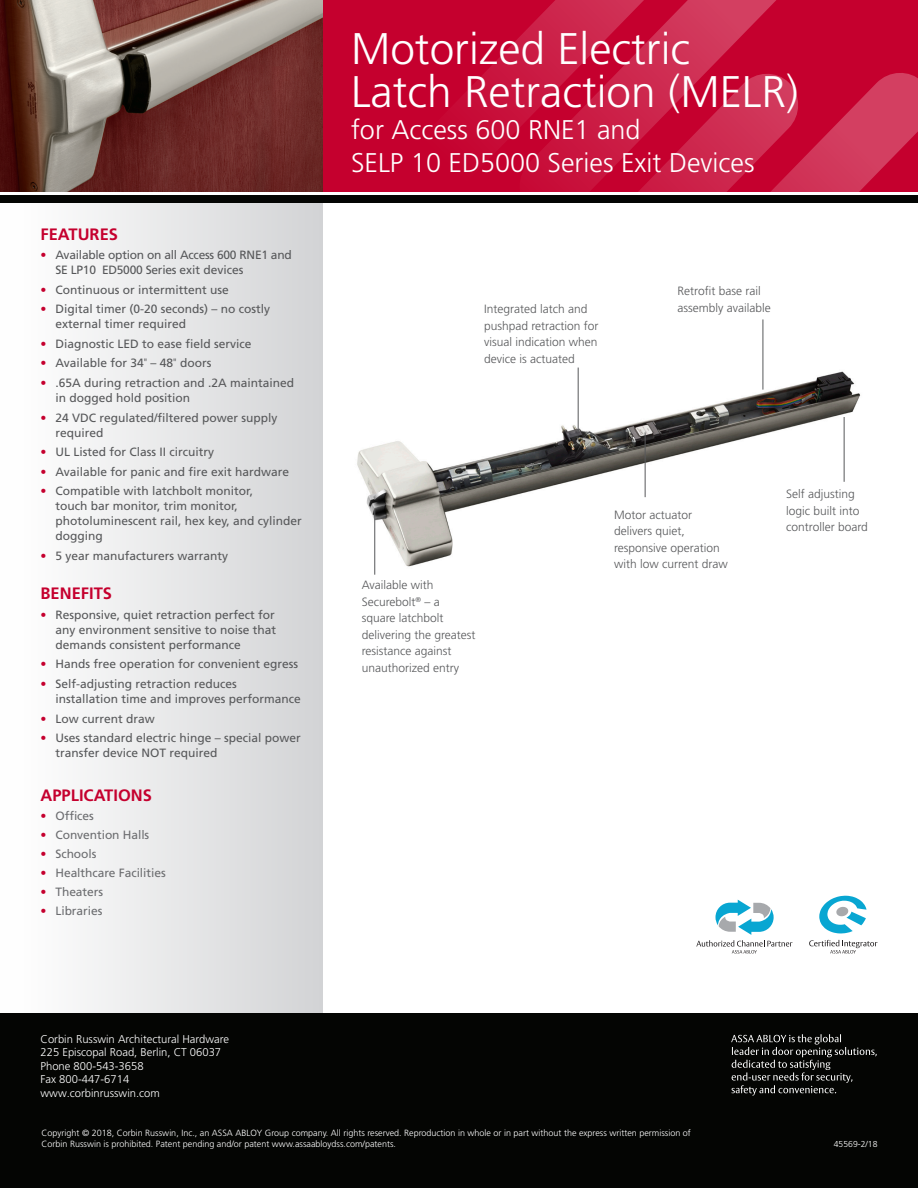
<style>
.page{position:relative;width:918px;height:1188px;background:#fff}
.page>*{position:absolute;margin:0;border:0;box-sizing:border-box;transform-origin:0 0}
.t1{font:300 44.25px "Frutiger";color:#fff}
.t2{font:300 27px "Frutiger";color:#fff}
.t3{font:700 16.5px "Frutiger";color:#c5002e}
.t4{font:12px/15px "Frutiger";color:#57585a}
.t5{font:300 12px/16.5px "Frutiger";color:#57585a}
.t6{font:12px "Frutiger";letter-spacing:-.005em;color:#6c6d70}
.t7{font:12px/15px "Frutiger";letter-spacing:-.02em;color:#57585a}
.t8{font:300 11.25px "Frutiger";color:#fff}
.t9{font:300 9px/11.2px "Frutiger";color:#fff}
.t10{font:300 8.7px "Frutiger";color:#fff}
.s1{color:#c5002e}
.s2{font-family:"ASSA Vesta";font-weight:300}
.s3{font-weight:700;color:#c5002e}
</style>
<div class="page">
<div style="left:0;top:200px;width:323px;height:938px;background:linear-gradient(to right,#fff,#d2d3d5)"></div>
<div style="left:0;top:1013px;width:918px;height:175px;background:#040503"></div>
<svg style="left:731px;top:1034px;width:146px;height:62px"></svg>
<div style="left:0;top:0;width:918px;height:191px;background:#c5002e"></div>
<img style="left:0;top:0;width:323px;height:191px">
<svg style="left:386px;top:41px;width:130px;height:151px"></svg>
<svg style="left:516px;top:0;width:260px;height:192px"></svg>
<svg style="left:520px;top:70px;width:133px;height:122px"></svg>
<svg style="left:653px;top:69px;width:265px;height:123px"></svg>
<div style="left:0;top:195px;width:918px;height:8px;background:#040503"></div>
<img style="left:357px;top:319px;width:504px;height:256px">
<hr style="left:374px;top:510px;width:1px;height:65px;background:#57585a">
<hr style="left:578px;top:368px;width:1px;height:64px;background:#57585a">
<hr style="left:645px;top:432px;width:1px;height:65px;background:#57585a">
<hr style="left:763px;top:319px;width:1px;height:71px;background:#57585a">
<hr style="left:844px;top:417px;width:1px;height:65px;background:#57585a">
<svg style="left:696px;top:900px;width:96px;height:54px"></svg>
<svg style="left:809px;top:940px;width:68px;height:14px"></svg>
<svg style="left:819px;top:896px;width:48px;height:38px"></svg>
<p class="t3" style="left:40px;top:224px;width:79px">FEATURES</p>
<p class="t7" style="left:56px;top:247px;width:238px;text-indent:-15px"><span class="s1">•</span> Available option on all Access 600 RNE1 and<br>SE LP10 ED5000 Series exit devices</p>
<p class="t4" style="left:40px;top:282px;width:190px"><span class="s1">•</span> Continuous or intermittent use</p>
<p class="t4" style="left:56px;top:302px;width:216px;text-indent:-15px"><span class="s1">•</span> Digital timer (0-20 seconds) – no costly external timer required</p>
<p class="t4" style="left:40px;top:336px;width:213px"><span class="s1">•</span> Diagnostic LED to ease field service</p>
<p class="t4" style="left:40px;top:356px;width:172px"><span class="s1">•</span> Available for 34<span class="s2">"</span> – 48<span class="s2">"</span> doors</p>
<p class="t4" style="left:56px;top:375px;width:240px;text-indent:-15px"><span class="s1">•</span> .65A during retraction and .2A maintained in dogged hold position</p>
<p class="t4" style="left:56px;top:410px;width:224px;text-indent:-15px"><span class="s1">•</span> 24 VDC regulated/filtered power supply required</p>
<p class="t4" style="left:40px;top:444px;width:175px"><span class="s1">•</span> UL Listed for Class II circuitry</p>
<p class="t4" style="left:40px;top:464px;width:250px"><span class="s1">•</span> Available for panic and fire exit hardware</p>
<p class="t4" style="left:56px;top:484px;width:248px;text-indent:-15px"><span class="s1">•</span> Compatible with latchbolt monitor,<br>touch bar monitor, trim monitor, photoluminescent rail, hex key, and cylinder dogging</p>
<p class="t4" style="left:40px;top:548px;width:189px"><span class="s1">•</span> 5 year manufacturers warranty</p>
<p class="t3" style="left:40px;top:584px;width:73px">BENEFITS</p>
<p class="t4" style="left:56px;top:607px;width:222px;text-align:justify;text-indent:-15px"><span class="s3">•</span> Responsive, quiet retraction perfect for any environment sensitive to noise that demands consistent performance</p>
<p class="t4" style="left:40px;top:657px;width:259px"><span class="s3">•</span> Hands free operation for convenient egress</p>
<p class="t4" style="left:56px;top:676px;width:247px;text-indent:-15px"><span class="s3">•</span> Self-adjusting retraction reduces installation time and improves performance</p>
<p class="t4" style="left:40px;top:711px;width:116px"><span class="s3">•</span> Low current draw</p>
<p class="t4" style="left:56px;top:730px;width:247px;text-indent:-15px"><span class="s3">•</span> Uses standard electric hinge – special power transfer device NOT required</p>
<p class="t3" style="left:40px;top:786px;width:113px">APPLICATIONS</p>
<p class="t6" style="left:40px;top:809px;width:55px"><span class="s1">•</span> Offices</p>
<p class="t6" style="left:40px;top:828px;width:110px"><span class="s1">•</span> Convention Halls</p>
<p class="t6" style="left:40px;top:847px;width:57px"><span class="s1">•</span> Schools</p>
<p class="t6" style="left:40px;top:866px;width:127px"><span class="s1">•</span> Healthcare Facilities</p>
<p class="t6" style="left:40px;top:885px;width:64px"><span class="s1">•</span> Theaters</p>
<p class="t6" style="left:40px;top:904px;width:63px"><span class="s1">•</span> Libraries</p>
<p class="t1" style="left:351px;top:23px;width:341px">Motorized Electric</p>
<p class="t1" style="left:351px;top:67px;width:449px">Latch Retraction (MELR)</p>
<p class="t2" style="left:351px;top:115px;width:291px">for Access 600 RNE1 and</p>
<p class="t2" style="left:351px;top:147px;width:405px">SELP 10 ED5000 Series Exit Devices</p>
<p class="t5" style="left:484px;top:301px;width:116px">Integrated latch and pushpad retraction for visual indication when device is actuated</p>
<p class="t5" style="left:678px;top:283px;width:95px">Retrofit base rail assembly available</p>
<p class="t5" style="left:362px;top:577px;width:115px">Available with<br>Securebolt<sup>®</sup> – a square latchbolt delivering the greatest resistance against unauthorized entry</p>
<p class="t5" style="left:614px;top:507px;width:115px">Motor actuator delivers quiet, responsive operation with low current draw</p>
<p class="t5" style="left:786px;top:486px;width:83px">Self adjusting logic built into controller board</p>
<p class="t8" style="left:40px;top:1033px;width:190px">Corbin Russwin Architectural Hardware</p>
<p class="t8" style="left:40px;top:1046px;width:182px">225 Episcopal Road, Berlin, CT 06037</p>
<p class="t8" style="left:40px;top:1060px;width:105px">Phone 800-543-3658</p>
<p class="t8" style="left:40px;top:1073px;width:90px">Fax 800-447-6714</p>
<p class="t8" style="left:40px;top:1087px;width:121px">www.corbinrusswin.com</p>
<p class="t9" style="left:42px;top:1127px;width:651px">Copyright © 2018, Corbin Russwin, Inc., an ASSA ABLOY Group company. All rights reserved. Reproduction in whole or in part without the express written permission of<br>Corbin Russwin is prohibited. Patent pending and/or patent www.assaabloydss.com/patents.</p>
<p class="t10" style="left:834px;top:1139px;width:45px">45569-2/18</p>
</div>
